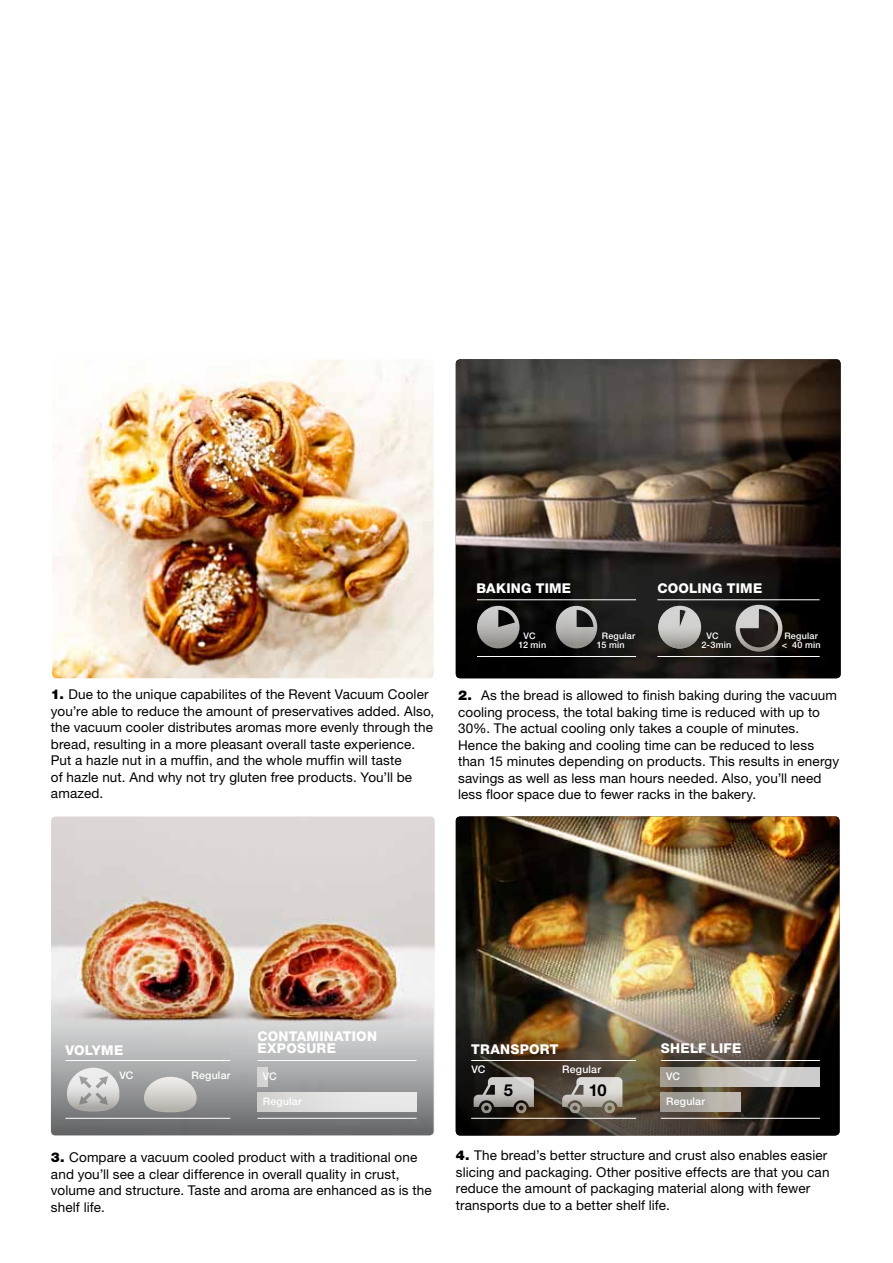
<style>
.page{position:relative;width:893px;height:1263px;background:#fff}
.page>*{position:absolute;margin:0;border:0;box-sizing:border-box;transform-origin:0 0}
.t1{font:700 16.5px "Helvetica Neue LT Std";color:#000}
.t2{font:13.5px/16.5px "Helvetica Neue LT Std";letter-spacing:.01em;color:#000}
.t3{font:800 13.5px/12.3px "Helvetica Neue LT Std";letter-spacing:.02em;color:#fff}
.t4{font:500 10.5px "Helvetica Neue LT Std";letter-spacing:.02em;color:#fff}
.t5{font:500 9px/9px "Helvetica Neue LT Std";letter-spacing:.025em;color:#fff}
.s1{font-weight:900}
</style>
<div class="page">
<img style="left:51px;top:816px;width:384px;height:319px">
<img style="left:52px;top:359px;width:382px;height:319px">
<img style="left:456px;top:816px;width:383px;height:319px">
<img style="left:456px;top:359px;width:385px;height:319px">
<img style="left:51px;top:991px;width:383px;height:144px;border-radius:4px">
<img style="left:456px;top:991px;width:383px;height:144px;border-radius:4px">
<svg style="left:477px;top:606px;width:42px;height:42px;background:#7c7b79"></svg>
<svg style="left:556px;top:606px;width:41px;height:42px;background:#7d7c7a"></svg>
<svg style="left:658px;top:606px;width:43px;height:43px;background:#9c9c99"></svg>
<svg style="left:735px;top:605px;width:47px;height:47px;background:#5f5c59"></svg>
<hr style="left:477px;top:599px;width:159px;height:1px;background:#fff">
<hr style="left:657px;top:599px;width:163px;height:1px;background:#fff">
<hr style="left:477px;top:656px;width:159px;height:1px;background:#fff">
<hr style="left:657px;top:656px;width:163px;height:1px;background:#fff">
<svg style="left:67px;top:1068px;width:52px;height:43px;background:#c4c4c3"></svg>
<svg style="left:144px;top:1077px;width:53px;height:35px;background:#c5c3c0"></svg>
<svg style="left:562px;top:1077px;width:60px;height:36px;background:#a5a098"></svg>
<svg style="left:474px;top:1077px;width:60px;height:36px;background:#888682"></svg>
<hr style="left:661px;top:1060px;width:159px;height:1px;background:#fff">
<hr style="left:471px;top:1060px;width:165px;height:1px;background:#fff">
<hr style="left:65px;top:1060px;width:165px;height:1px;background:#fff">
<hr style="left:661px;top:1118px;width:159px;height:1px;background:#fff">
<hr style="left:471px;top:1118px;width:165px;height:1px;background:#fff">
<hr style="left:65px;top:1118px;width:165px;height:1px;background:#fff">
<svg style="left:661px;top:1067px;width:159px;height:19px;background:#c0bdb8"></svg>
<div style="left:661px;top:1092px;width:79px;height:19px;background:linear-gradient(to right,#959189,#c2beb5)"></div>
<hr style="left:257px;top:1060px;width:160px;height:1px;background:#fff">
<hr style="left:257px;top:1118px;width:160px;height:1px;background:#fff">
<div style="left:257px;top:1067px;width:10px;height:19px;background:#d6d5d3"></div>
<div style="left:257px;top:1092px;width:160px;height:19px;background:linear-gradient(to right,#d5d4d2,#ecedee)"></div>
<p class="t2" style="left:51px;top:686px;width:385px"><span class="s1">1.</span> Due to the unique capabilites of the Revent Vacuum Cooler you’re able to reduce the amount of preservatives added. Also, the vacuum cooler distributes aromas more evenly through the bread, resulting in a more pleasant overall taste experience.<br>Put a hazle nut in a muffin, and the whole muffin will taste<br>of hazle nut. And why not try gluten free products. You’ll be amazed.</p>
<p class="t3" style="left:476px;top:581px;width:39px">BAKING</p>
<p class="t3" style="left:536px;top:581px;width:10px">TIME</p>
<p class="t3" style="left:657px;top:581px;width:21px">COOLING</p>
<p class="t3" style="left:727px;top:581px;width:10px">TIME</p>
<p class="t5" style="left:518px;top:631px;width:29px;text-indent:5px">VC<br>12 min</p>
<p class="t5" style="left:782px;top:631px;width:40px">Regular &lt; 40 min</p>
<p class="t5" style="left:701px;top:631px;width:31px;text-indent:5px">VC<br>2-3min</p>
<p class="t5" style="left:597px;top:631px;width:40px;text-indent:5px">Regular<br>15 min</p>
<p class="t2" style="left:458px;top:687px;width:383px"><span class="s1">2.</span> As the bread is allowed to finish baking during the vacuum cooling process, the total baking time is reduced with up to 30%. The actual cooling only takes a couple of minutes.<br>Hence the baking and cooling time can be reduced to less than 15 minutes depending on products. This results in energy savings as well as less man hours needed. Also, you’ll need less floor space due to fewer racks in the bakery.</p>
<p class="t3" style="left:65px;top:1043px;width:48px">VOLYME</p>
<p class="t4" style="left:119px;top:1068px;width:15px">VC</p>
<p class="t4" style="left:192px;top:1068px;width:40px">Regular</p>
<p class="t3" style="left:257px;top:1029px;width:121px">CONTAMINATION<br>EXPOSURE</p>
<p class="t4" style="left:263px;top:1070px;width:15px">VC</p>
<p class="t4" style="left:263px;top:1095px;width:40px">Regular</p>
<p class="t2" style="left:51px;top:1149px;width:382px"><span class="s1">3.</span> Compare a vacuum cooled product with a traditional one and you’ll see a clear difference in overall quality in crust, volume and structure. Taste and aroma are enhanced as is the shelf life.</p>
<p class="t3" style="left:471px;top:1043px;width:89px">TRANSPORT</p>
<p class="t4" style="left:471px;top:1063px;width:15px">VC</p>
<p class="t4" style="left:562px;top:1063px;width:40px">Regular</p>
<p class="t1" style="left:504px;top:1079px;width:11px">5</p>
<p class="t1" style="left:589px;top:1079px;width:19px">10</p>
<p class="t3" style="left:661px;top:1042px;width:82px">SHELF LIFE</p>
<p class="t4" style="left:666px;top:1070px;width:15px">VC</p>
<p class="t4" style="left:666px;top:1095px;width:40px">Regular</p>
<p class="t2" style="left:456px;top:1147px;width:375px"><span class="s1">4.</span> The bread’s better structure and crust also enables easier slicing and packaging. Other positive effects are that you can reduce the amount of packaging material along with fewer transports due to a better shelf life.</p>
</div>
